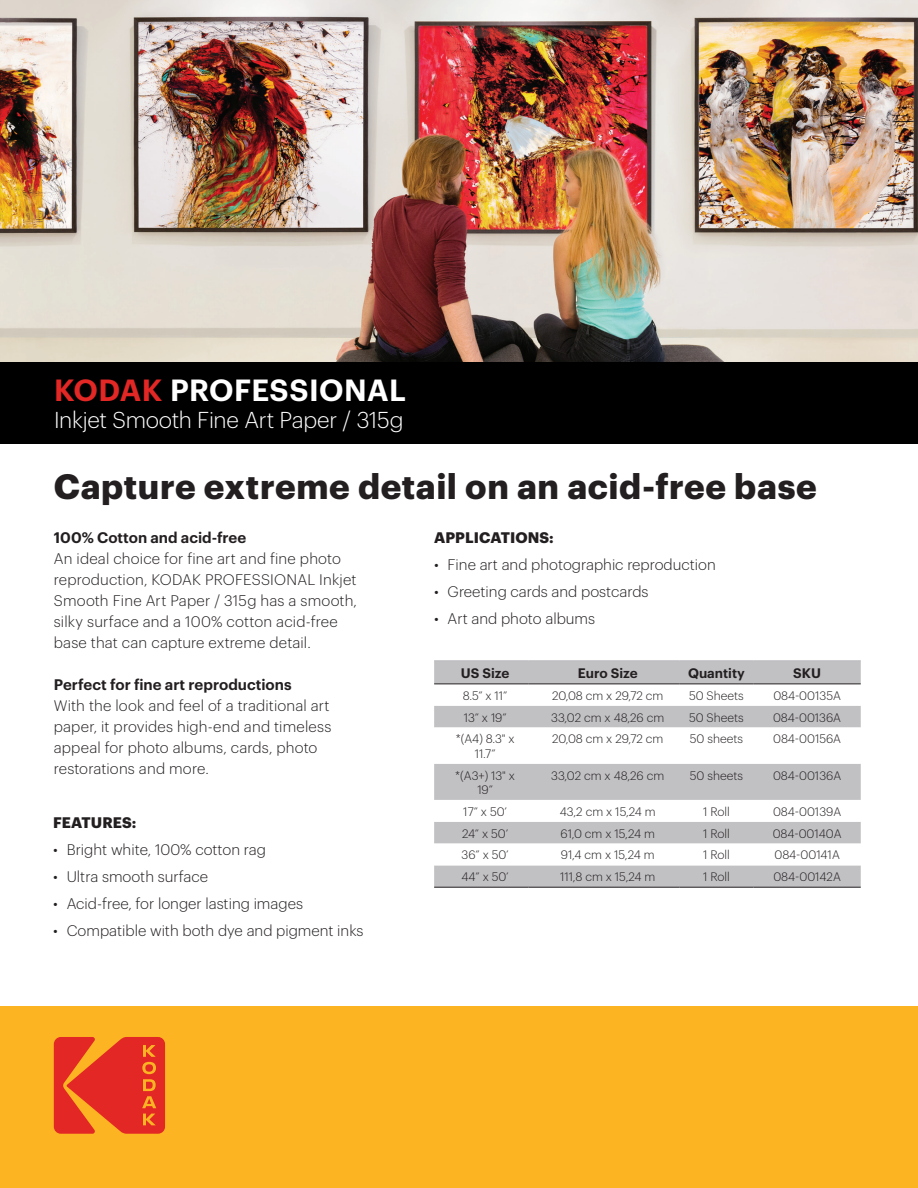
<style>
.page{position:relative;width:918px;height:1188px;background:#fff}
.page>*{position:absolute;margin:0;border:0;box-sizing:border-box;transform-origin:0 0}
.t1{font:700 34.5px "Graphik";letter-spacing:.02em;color:#231f20}
.t2{font:600 30px "Graphik";letter-spacing:.01em;color:#fff}
.t3{font:300 22.5px "Graphik";letter-spacing:-.015em;color:#fff}
.t4{font:300 15px/21px "Graphik";color:#231f20}
.t5{font:600 15px "Graphik";color:#231f20}
.t6{font:700 15px "Graphik";letter-spacing:.005em;color:#231f20}
.t7{font:600 13.5px "Graphik";color:#231f20}
.t8{font:300 12px/14.4px "Graphik";color:#231f20;text-align:center}
.s1{color:#e22725}
</style>
<div class="page">
<img style="left:0;top:0;width:918px;height:362px">
<div style="left:0;top:362px;width:918px;height:82px;background:#000001"></div>
<div style="left:0;top:1007px;width:918px;height:181px;background:#fcb423"></div>
<svg style="left:54px;top:1037px;width:111px;height:97px"></svg>
<svg style="left:434px;top:662px;width:427px;height:225px;fill:#c1c0c3"></svg>
<svg style="left:434px;top:685px;width:427px;height:180px"></svg>
<hr style="left:434px;top:684px;width:95px;height:1px;background:#231f20">
<hr style="left:529px;top:684px;width:150px;height:1px;background:#231f20">
<hr style="left:679px;top:684px;width:75px;height:1px;background:#231f20">
<hr style="left:754px;top:684px;width:107px;height:1px;background:#231f20">
<hr style="left:434px;top:887px;width:95px;height:1px;background:#231f20">
<hr style="left:529px;top:887px;width:150px;height:1px;background:#231f20">
<hr style="left:679px;top:887px;width:75px;height:1px;background:#231f20">
<hr style="left:754px;top:887px;width:107px;height:1px;background:#231f20">
<hr style="left:434px;top:661px;width:95px;height:1px;background:#bcbdc0">
<hr style="left:529px;top:661px;width:150px;height:1px;background:#bcbdc0">
<hr style="left:679px;top:661px;width:75px;height:1px;background:#bcbdc0">
<hr style="left:754px;top:661px;width:107px;height:1px;background:#bcbdc0">
<h2 class="t2" style="left:54px;top:367px;width:353px"><span class="s1">KODAK</span> PROFESSIONAL</h2>
<h3 class="t3" style="left:54px;top:403px;width:351px">Inkjet Smooth Fine Art Paper / 315g</h3>
<h1 class="t1" style="left:54px;top:460px;width:765px">Capture extreme detail on an acid-free base</h1>
<p class="t5" style="left:54px;top:526px;width:194px">100% Cotton and acid-free</p>
<p class="t4" style="left:54px;top:547px;width:305px">An ideal choice for fine art and fine photo reproduction, KODAK PROFESSIONAL Inkjet Smooth Fine Art Paper / 315g has a smooth, silky surface and a 100% cotton acid-free base that can capture extreme detail.</p>
<p class="t5" style="left:54px;top:673px;width:239px">Perfect for fine art reproductions</p>
<p class="t4" style="left:54px;top:694px;width:279px">With the look and feel of a traditional art paper, it provides high-end and timeless appeal for photo albums, cards, photo restorations and more.</p>
<p class="t6" style="left:53px;top:811px;width:85px">FEATURES:</p>
<p class="t4" style="left:53px;top:838px;width:214px">• Bright white, 100% cotton rag</p>
<p class="t4" style="left:53px;top:865px;width:156px">• Ultra smooth surface</p>
<p class="t4" style="left:53px;top:892px;width:251px">• Acid-free, for longer lasting images</p>
<p class="t4" style="left:53px;top:919px;width:312px">• Compatible with both dye and pigment inks</p>
<p class="t6" style="left:434px;top:526px;width:121px">APPLICATIONS:</p>
<p class="t4" style="left:434px;top:553px;width:283px">• Fine art and photographic reproduction</p>
<p class="t4" style="left:434px;top:580px;width:216px">• Greeting cards and postcards</p>
<p class="t4" style="left:434px;top:607px;width:162px">• Art and photo albums</p>
<p class="t7" style="left:461px;top:663px;width:50px">US Size</p>
<p class="t7" style="left:578px;top:663px;width:62px">Euro Size</p>
<p class="t7" style="left:688px;top:663px;width:58px">Quantity</p>
<p class="t7" style="left:793px;top:663px;width:29px">SKU</p>
<p class="t8" style="left:463px;top:687px;width:46px">8.5” x 11”</p>
<p class="t8" style="left:552px;top:687px;width:113px">20,08 cm x 29,72 cm</p>
<p class="t8" style="left:689px;top:687px;width:56px">50 Sheets</p>
<p class="t8" style="left:773px;top:687px;width:69px">084-00135A</p>
<p class="t8" style="left:464px;top:709px;width:44px">13” x 19”</p>
<p class="t8" style="left:551px;top:709px;width:115px">33,02 cm x 48,26 cm</p>
<p class="t8" style="left:689px;top:709px;width:56px">50 Sheets</p>
<p class="t8" style="left:773px;top:709px;width:70px">084-00136A</p>
<p class="t8" style="left:456px;top:731px;width:60px">*(A4) 8.3" x<br>11.7”</p>
<p class="t8" style="left:552px;top:731px;width:113px">20,08 cm x 29,72 cm</p>
<p class="t8" style="left:690px;top:731px;width:55px">50 sheets</p>
<p class="t8" style="left:773px;top:731px;width:69px">084-00156A</p>
<p class="t8" style="left:455px;top:767px;width:61px">*(A3+) 13" x<br>19”</p>
<p class="t8" style="left:551px;top:767px;width:115px">33,02 cm x 48,26 cm</p>
<p class="t8" style="left:690px;top:767px;width:55px">50 sheets</p>
<p class="t8" style="left:773px;top:767px;width:70px">084-00136A</p>
<p class="t8" style="left:463px;top:803px;width:45px">17” x 50’</p>
<p class="t8" style="left:560px;top:803px;width:98px">43,2 cm x 15,24 m</p>
<p class="t8" style="left:703px;top:803px;width:28px">1 Roll</p>
<p class="t8" style="left:773px;top:803px;width:69px">084-00139A</p>
<p class="t8" style="left:462px;top:825px;width:48px">24” x 50’</p>
<p class="t8" style="left:560px;top:825px;width:96px">61,0 cm x 15,24 m</p>
<p class="t8" style="left:703px;top:825px;width:28px">1 Roll</p>
<p class="t8" style="left:773px;top:825px;width:70px">084-00140A</p>
<p class="t8" style="left:462px;top:847px;width:49px">36” x 50’</p>
<p class="t8" style="left:561px;top:847px;width:95px">91,4 cm x 15,24 m</p>
<p class="t8" style="left:703px;top:847px;width:28px">1 Roll</p>
<p class="t8" style="left:775px;top:847px;width:67px">084-00141A</p>
<p class="t8" style="left:462px;top:869px;width:49px">44” x 50’</p>
<p class="t8" style="left:560px;top:869px;width:97px">111,8 cm x 15,24 m</p>
<p class="t8" style="left:703px;top:869px;width:28px">1 Roll</p>
<p class="t8" style="left:774px;top:869px;width:69px">084-00142A</p>
</div>
